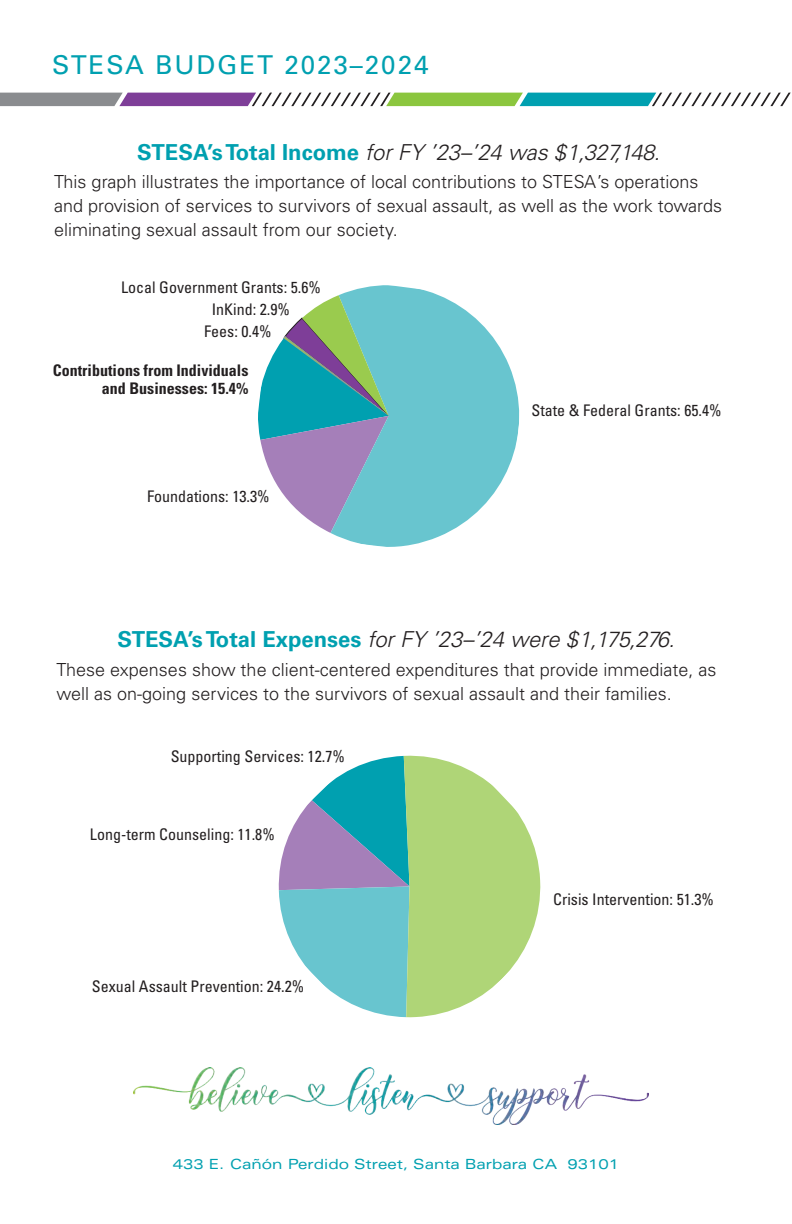
<style>
.page{position:relative;width:792px;height:1224px;background:#fff}
.page>*{position:absolute;margin:0;border:0;box-sizing:border-box;transform-origin:0 0}
.t1{font:26px "Univers";letter-spacing:.075em;color:#00a0b0}
.t2{font:italic 300 22px "Univers";letter-spacing:-.02em;color:#231f20}
.t3{font:300 18px/24px "Univers";color:#231f20}
.t4{font:condensed 16px "Univers";color:#231f20}
.t5{font:700 condensed 16px/18px "Univers";color:#231f20;text-align:right}
.t6{font:expanded 14px "Univers";color:#00a0b0}
.s1{font-weight:700;font-style:normal;color:#00a0b0}
</style>
<div class="page">
<svg style="left:0;top:93px;width:791px;height:13px"></svg>
<svg style="left:342px;top:285px;width:178px;height:262px;fill:#68c5cf"></svg>
<svg style="left:258px;top:291px;width:144px;height:247px"></svg>
<svg style="left:278px;top:755px;width:263px;height:263px"></svg>
<img style="left:133px;top:1067px;width:515px;height:58px">
<h1 class="t1" style="left:52px;top:49px;width:378px">STESA BUDGET 2023–2024</h1>
<p class="t2" style="left:137px;top:139px;width:524px"><span class="s1">STESA’s Total Income</span> for FY ’23–’24 was $1,327,148.</p>
<p class="t3" style="left:54px;top:170px;width:670px">This graph illustrates the importance of local contributions to STESA’s operations and provision of services to survivors of sexual assault, as well as the work towards eliminating sexual assault from our society.</p>
<p class="t4" style="left:121px;top:277px;width:201px">Local Government Grants: 5.6%</p>
<p class="t4" style="left:212px;top:300px;width:80px">InKind: 2.9%</p>
<p class="t4" style="left:204px;top:321px;width:69px">Fees: 0.4%</p>
<p class="t5" style="left:53px;top:362px;width:197px">Contributions from Individuals and Businesses: 15.4%</p>
<p class="t4" style="left:147px;top:487px;width:124px">Foundations: 13.3%</p>
<p class="t4" style="left:531px;top:400px;width:192px">State &amp; Federal Grants: 65.4%</p>
<p class="t2" style="left:117px;top:626px;width:559px"><span class="s1">STESA’s Total Expenses</span> for FY ’23–’24 were $1,175,276.</p>
<p class="t3" style="left:57px;top:657px;width:662px">These expenses show the client-centered expenditures that provide immediate, as well as on-going services to the survivors of sexual assault and their families.</p>
<p class="t4" style="left:171px;top:746px;width:176px">Supporting Services: 12.7%</p>
<p class="t4" style="left:90px;top:824px;width:186px">Long-term Counseling: 11.8%</p>
<p class="t4" style="left:92px;top:976px;width:214px">Sexual Assault Prevention: 24.2%</p>
<p class="t4" style="left:553px;top:889px;width:162px">Crisis Intervention: 51.3%</p>
<p class="t6" style="left:173px;top:1155px;width:448px">433 E. Cañón Perdido Street, Santa Barbara CA 93101</p>
</div>
